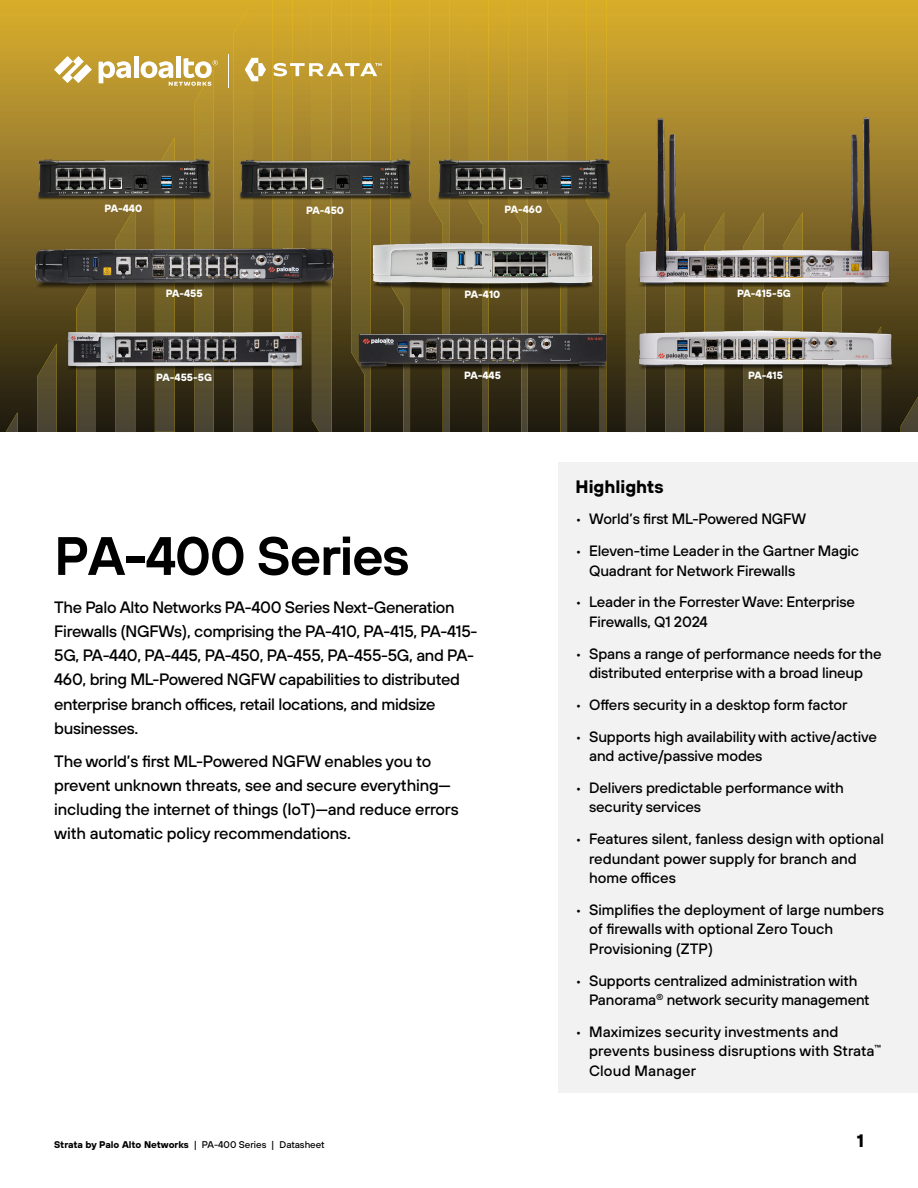
<style>
.page{position:relative;width:918px;height:1188px;background:#fff}
.page>*{position:absolute;margin:0;border:0;box-sizing:border-box;transform-origin:0 0}
.t1{font:600 54px "TT Hoves";letter-spacing:-.025em;color:#000}
.t2{font:700 18px "TT Hoves";color:#000}
.t3{font:500 16.5px/24px "TT Hoves";letter-spacing:-.02em;color:#000}
.t4{font:500 15px/19.5px "TT Hoves";letter-spacing:-.01em;color:#000}
.t5{font:500 15px/19.5px "TT Hoves";letter-spacing:.01em;color:#000}
.t6{font:700 10.5px "TT Hoves";color:#fff}
.t7{font:700 9.75px "TT Hoves";color:#000}
.s1{font-weight:400;font-size:14.25px}
.s2{font-weight:500}
</style>
<div class="page">
<img style="left:0;top:0;width:918px;height:432px">
<img style="left:901px;top:397px;width:17px;height:35px">
<img style="left:861px;top:326px;width:20px;height:106px">
<img style="left:822px;top:287px;width:20px;height:145px">
<img style="left:783px;top:287px;width:20px;height:145px">
<img style="left:744px;top:287px;width:19px;height:145px">
<img style="left:704px;top:287px;width:20px;height:145px">
<img style="left:665px;top:287px;width:20px;height:145px">
<img style="left:626px;top:212px;width:20px;height:220px">
<img style="left:587px;top:0;width:19px;height:432px">
<img style="left:547px;top:0;width:20px;height:432px">
<img style="left:508px;top:0;width:20px;height:432px">
<img style="left:469px;top:0;width:20px;height:432px">
<img style="left:430px;top:0;width:19px;height:432px">
<img style="left:390px;top:0;width:20px;height:432px">
<img style="left:351px;top:0;width:20px;height:432px">
<img style="left:312px;top:0;width:20px;height:432px">
<img style="left:273px;top:0;width:19px;height:432px">
<img style="left:233px;top:1px;width:20px;height:431px">
<img style="left:194px;top:86px;width:20px;height:346px">
<img style="left:155px;top:138px;width:20px;height:294px">
<img style="left:116px;top:207px;width:19px;height:225px">
<img style="left:76px;top:289px;width:20px;height:143px">
<img style="left:37px;top:343px;width:20px;height:89px">
<img style="left:6px;top:412px;width:12px;height:20px">
<hr style="left:228px;top:54px;width:1px;height:34px;background:#fff">
<svg style="left:54px;top:56px;width:38px;height:27px"></svg>
<hr style="left:134px;top:56px;width:4px;height:22px;background:#fff">
<svg style="left:99px;top:61px;width:32px;height:22px"></svg>
<div style="left:176px;top:56px;width:5px;height:22px;background:#fff"></div>
<svg style="left:141px;top:58px;width:77px;height:28px"></svg>
<svg style="left:245px;top:58px;width:21px;height:23px"></svg>
<svg style="left:274px;top:63px;width:108px;height:13px"></svg>
<div style="left:558px;top:463px;width:360px;height:630px;background:#f2f2f2"></div>
<img style="left:371px;top:242px;width:223px;height:48px">
<img style="left:33px;top:246px;width:302px;height:43px">
<img style="left:639px;top:330px;width:253px;height:39px">
<img style="left:638px;top:118px;width:252px;height:169px">
<img style="left:358px;top:333px;width:249px;height:37px">
<img style="left:66px;top:332px;width:237px;height:38px">
<img style="left:36px;top:159px;width:174px;height:41px">
<img style="left:239px;top:159px;width:173px;height:41px">
<img style="left:437px;top:159px;width:173px;height:41px">
<p class="t6" style="left:104px;top:202px;width:39px">PA-440</p>
<p class="t6" style="left:306px;top:203px;width:39px">PA-450</p>
<p class="t6" style="left:505px;top:202px;width:39px">PA-460</p>
<p class="t6" style="left:166px;top:286px;width:38px">PA-455</p>
<p class="t6" style="left:465px;top:287px;width:37px">PA-410</p>
<p class="t6" style="left:156px;top:370px;width:57px">PA-455-5G</p>
<p class="t6" style="left:464px;top:368px;width:38px">PA-445</p>
<p class="t6" style="left:737px;top:286px;width:55px">PA-415-5G</p>
<p class="t6" style="left:748px;top:368px;width:36px">PA-415</p>
<h1 class="t1" style="left:54px;top:520px;width:357px">PA-400 Series</h1>
<p class="t3" style="left:54px;top:595px;width:425px">The Palo Alto Networks PA-400 Series Next-Generation Firewalls (NGFWs), comprising the PA-410, PA-415, PA-415- 5G, PA-440, PA-445, PA-450, PA-455, PA-455-5G, and PA-460, bring ML-Powered NGFW capabilities to distributed enterprise branch offices, retail locations, and midsize businesses.</p>
<p class="t3" style="left:54px;top:748px;width:406px">The world’s first ML-Powered NGFW enables you to prevent unknown threats, see and secure everything— including the internet of things (IoT)—and reduce errors with automatic policy recommendations.</p>
<p class="t2" style="left:576px;top:474px;width:90px">Highlights</p>
<p class="t4" style="left:576px;top:509px;width:232px"><span class="s1">•</span> World’s first ML-Powered NGFW</p>
<p class="t4" style="left:589px;top:541px;width:272px;text-indent:-14px"><span class="s1">•</span> Eleven-time Leader in the Gartner Magic<br>Quadrant for Network Firewalls</p>
<p class="t4" style="left:589px;top:592px;width:267px;text-indent:-14px"><span class="s1">•</span> Leader in the Forrester Wave: Enterprise<br>Firewalls, Q1 2024</p>
<p class="t4" style="left:576px;top:643px;width:308px;text-align:center"><span class="s1">•</span> Spans a range of performance needs for the distributed enterprise with a broad lineup</p>
<p class="t4" style="left:576px;top:695px;width:273px"><span class="s1">•</span> Offers security in a desktop form factor</p>
<p class="t4" style="left:589px;top:726px;width:289px;text-indent:-14px"><span class="s1">•</span> Supports high availability with active/active and active/passive modes</p>
<p class="t4" style="left:589px;top:778px;width:256px;text-indent:-14px"><span class="s1">•</span> Delivers predictable performance with security services</p>
<p class="t4" style="left:589px;top:829px;width:296px;text-indent:-14px"><span class="s1">•</span> Features silent, fanless design with optional redundant power supply for branch and home offices</p>
<p class="t4" style="left:589px;top:899px;width:297px;text-indent:-14px"><span class="s1">•</span> Simplifies the deployment of large numbers of firewalls with optional Zero Touch<br>Provisioning (ZTP)</p>
<p class="t4" style="left:589px;top:970px;width:282px;text-indent:-14px"><span class="s1">•</span> Supports centralized administration with<br>Panorama<sup>®</sup> network security management</p>
<p class="t5" style="left:589px;top:1021px;width:294px;text-indent:-13px"><span class="s1">•</span> Maximizes security investments and prevents business disruptions with Strata<sup>™<br></sup>Cloud Manager</p>
<p class="t7" style="left:54px;top:1138px;width:272px">Strata by Palo Alto Networks <span class="s2">| PA-400 Series | Datasheet</span></p>
<p class="t2" style="left:857px;top:1128px;width:9px">1</p>
</div>
